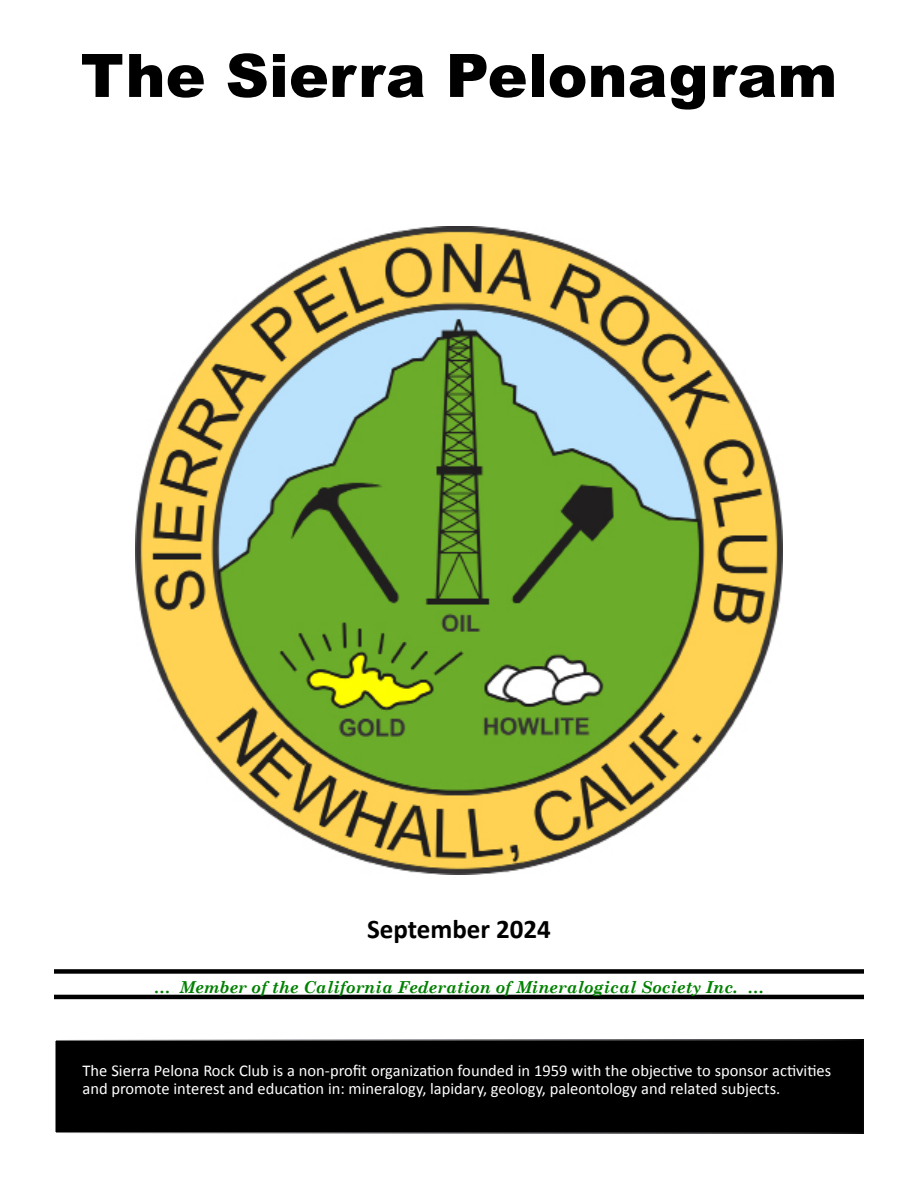
<style>
.page{position:relative;width:918px;height:1188px;background:#fff}
.page>*{position:absolute;margin:0;border:0;box-sizing:border-box;transform-origin:0 0}
.t1{font:900 60px "Arial";color:#000}
.t2{font:700 27px "Calibri";color:#000}
.t3{font:16.5px/18.1px "Calibri";color:#fff}
.t4{font:italic 700 16.5px "Century Schoolbook";color:#008000}
</style>
<div class="page">
<div style="left:55px;top:1040px;width:808px;height:93px;background:#000"></div>
<div style="left:54px;top:969px;width:810px;height:5px;background:#000"></div>
<hr style="left:54px;top:995px;width:810px;height:4px;background:#000">
<img style="left:135px;top:226px;width:648px;height:648px">
<h1 class="t1" style="left:81px;top:32px;width:758px">The Sierra Pelonagram</h1>
<h2 class="t2" style="left:367px;top:912px;width:185px">September 2024</h2>
<p class="t4" style="left:154px;top:977px;width:612px">… Member of the California Federation of Mineralogical Society Inc. …</p>
<p class="t3" style="left:82px;top:1061px;width:750px">The Sierra Pelona Rock Club is a non‑profit organization founded in 1959 with the objective to sponsor activities and promote interest and education in: mineralogy, lapidary, geology, paleontology and related subjects.</p>
</div>
